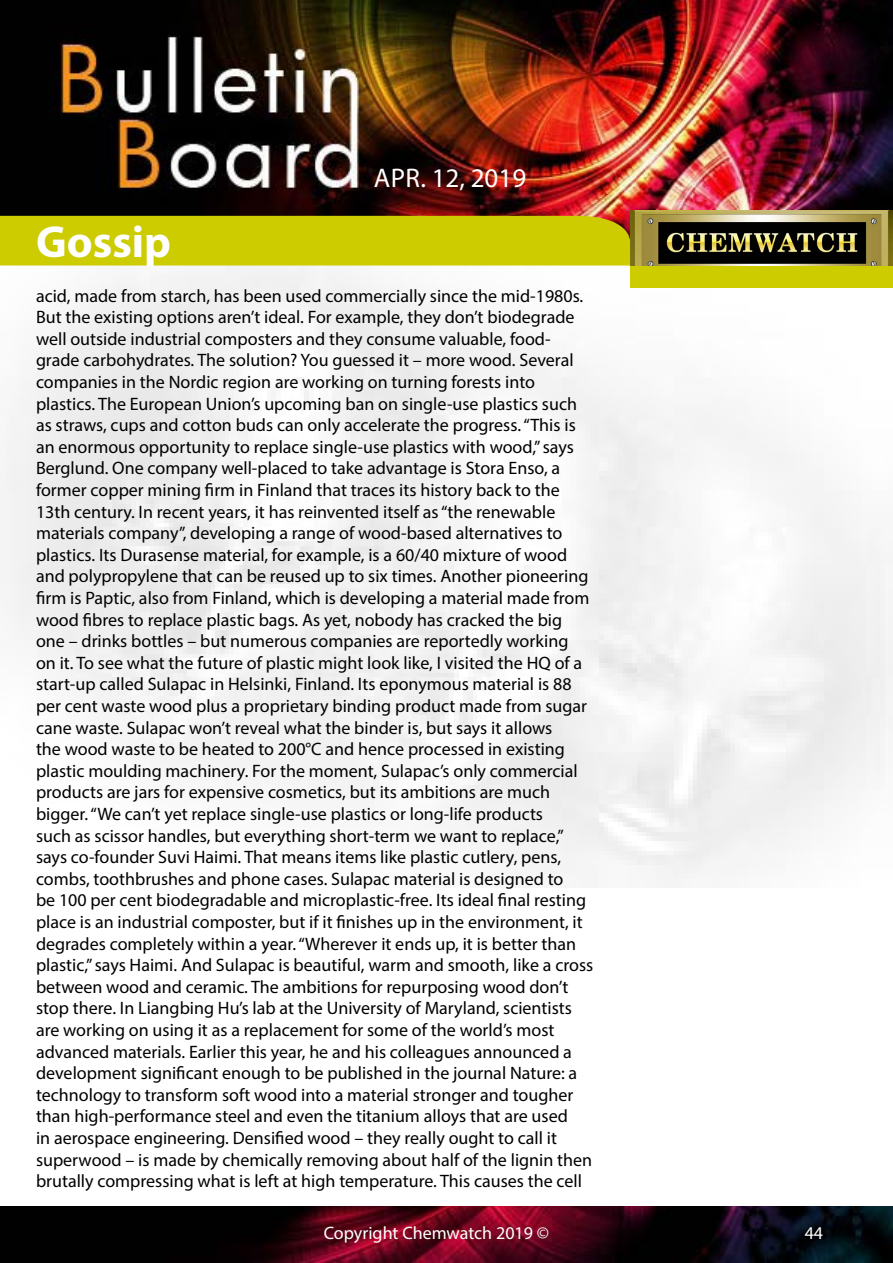
<style>
.page{position:relative;width:893px;height:1263px;background:#fff}
.page>*{position:absolute;margin:0;border:0;box-sizing:border-box;transform-origin:0 0}
.t1{font:700 45px "Myriad Pro";color:#fff}
.t2{font:27px "Myriad Pro";color:#fff}
.t3{font:18px/21.6px "Myriad Pro";color:#000}
.t4{font:18px "Myriad Pro";color:#fff}
</style>
<div class="page">
<img style="left:0;top:0;width:893px;height:887px">
<img style="left:892px;top:288px;width:1px;height:599px">
<div style="left:630px;top:265px;width:263px;height:23px;background:#cc0"></div>
<img style="left:630px;top:210px;width:262px;height:56px">
<div style="left:0;top:216px;width:630px;height:50px;background:#cc0"></div>
<img style="left:0;top:1206px;width:893px;height:57px">
<h2 class="t2" style="left:374px;top:161px;width:154px">Apr. 12, 2019</h2>
<h1 class="t1" style="left:36px;top:213px;width:137px">Gossip</h1>
<p class="t3" style="left:36px;top:284px;width:559px">acid, made from starch, has been used commercially since the mid-1980s.<br>But the existing options aren’t ideal. For example, they don’t biodegrade well outside industrial composters and they consume valuable, food&shy;grade carbohydrates. The solution? You guessed it – more wood. Several companies in the Nordic region are working on turning forests into plastics. The European Union’s upcoming ban on single-use plastics such as straws, cups and cotton buds can only accelerate the progress. “This is an enormous opportunity to replace single-use plastics with wood,” says Berglund. One company well-placed to take advantage is Stora Enso, a former copper mining firm in Finland that traces its history back to the 13th century. In recent years, it has reinvented itself as “the renewable materials company”, developing a range of wood-based alternatives to plastics. Its Durasense material, for example, is a 60/40 mixture of wood and polypropylene that can be reused up to six times. Another pioneering firm is Paptic, also from Finland, which is developing a material made from wood fibres to replace plastic bags. As yet, nobody has cracked the big one – drinks bottles – but numerous companies are reportedly working<br>on it. To see what the future of plastic might look like, I visited the HQ of a start-up called Sulapac in Helsinki, Finland. Its eponymous material is 88 per cent waste wood plus a proprietary binding product made from sugar cane waste. Sulapac won’t reveal what the binder is, but says it allows<br>the wood waste to be heated to 200°C and hence processed in existing plastic moulding machinery. For the moment, Sulapac’s only commercial products are jars for expensive cosmetics, but its ambitions are much bigger. “We can’t yet replace single-use plastics or long-life products<br>such as scissor handles, but everything short-term we want to replace,” says co-founder Suvi Haimi. That means items like plastic cutlery, pens, combs, toothbrushes and phone cases. Sulapac material is designed to<br>be 100 per cent biodegradable and microplastic-free. Its ideal final resting place is an industrial composter, but if it finishes up in the environment, it degrades completely within a year. “Wherever it ends up, it is better than plastic,” says Haimi. And Sulapac is beautiful, warm and smooth, like a cross between wood and ceramic. The ambitions for repurposing wood don’t stop there. In Liangbing Hu’s lab at the University of Maryland, scientists are working on using it as a replacement for some of the world’s most advanced materials. Earlier this year, he and his colleagues announced a development significant enough to be published in the journal Nature: a technology to transform soft wood into a material stronger and tougher than high-performance steel and even the titanium alloys that are used<br>in aerospace engineering. Densified wood – they really ought to call it superwood – is made by chemically removing about half of the lignin then brutally compressing what is left at high temperature. This causes the cell</p>
<p class="t4" style="left:324px;top:1222px;width:227px">Copyright Chemwatch 2019 ©</p>
<p class="t4" style="left:805px;top:1222px;width:20px">44</p>
</div>
